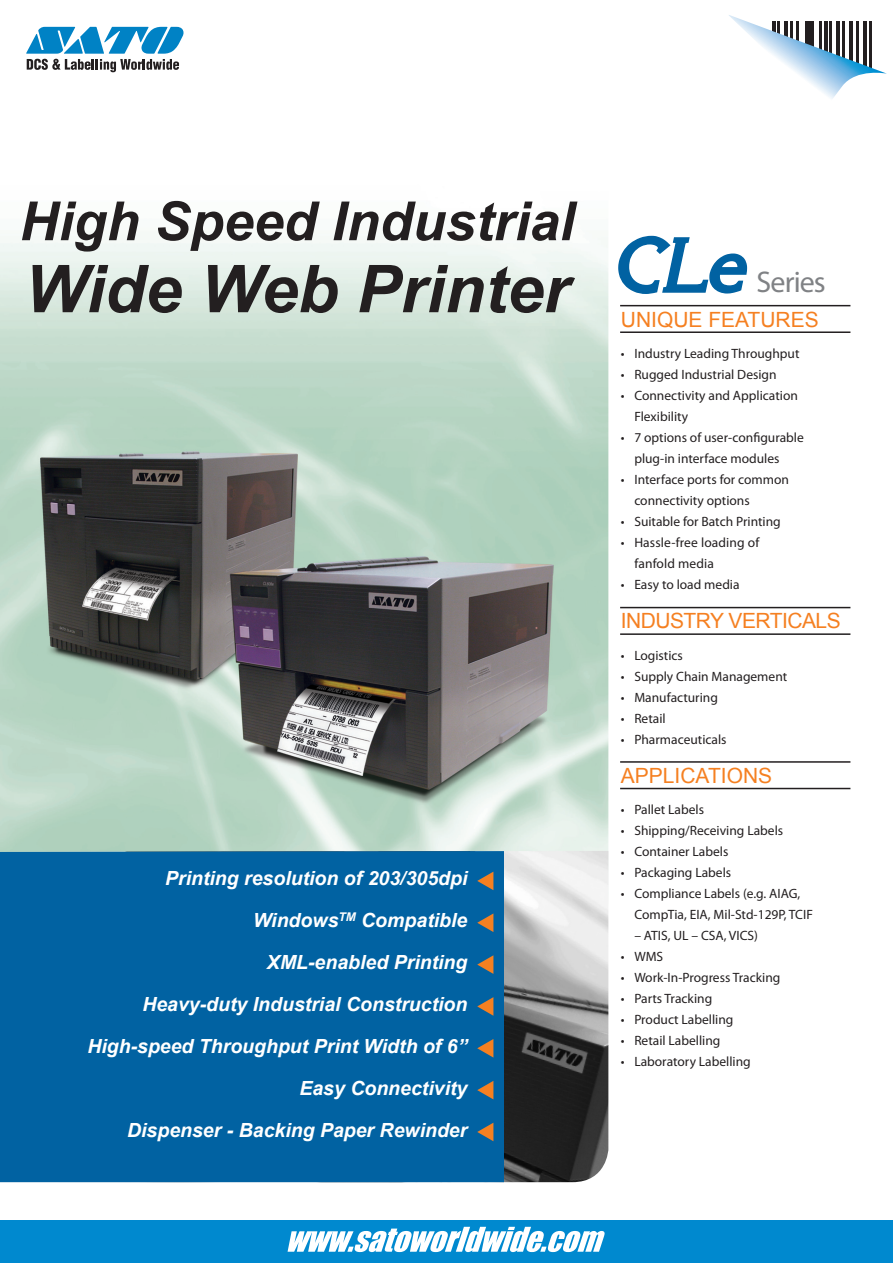
<style>
.page{position:relative;width:893px;height:1263px;background:#fff}
.page>*{position:absolute;margin:0;border:0;box-sizing:border-box;transform-origin:0 0}
.t1{font:italic 700 66px "Arial";color:#231f20}
.t2{font:italic 700 54px "Arial";color:#231f20}
.t3{font:30px "Myriad Pro";letter-spacing:-.03em;color:#808285}
.t4{font:21px "Arial";color:#f58021}
.t5{font:21px "Arial";letter-spacing:-.025em;color:#f58021}
.t6{font:italic 700 19.5px "Arial";color:#fff}
.t7{font:13.5px/21px "Myriad Pro";color:#231f20}
.s1{font-family:"Keira";font-weight:700;font-style:italic;font-size:67.5px;color:#0162a2}
</style>
<div class="page">
<img style="left:0;top:72px;width:608px;height:779px">
<img style="left:504px;top:851px;width:104px;height:331px">
<div style="left:0;top:851px;width:504px;height:331px;background:#0162a2"></div>
<svg style="left:477px;top:871px;width:16px;height:19px"></svg>
<svg style="left:477px;top:913px;width:16px;height:19px"></svg>
<svg style="left:477px;top:955px;width:16px;height:19px"></svg>
<svg style="left:477px;top:997px;width:16px;height:19px"></svg>
<svg style="left:477px;top:1039px;width:16px;height:18px"></svg>
<svg style="left:477px;top:1081px;width:16px;height:18px"></svg>
<svg style="left:477px;top:1123px;width:16px;height:18px"></svg>
<svg style="left:618px;top:235px;width:130px;height:59px"></svg>
<hr style="left:620px;top:305px;width:230px;height:1px;background:#231f20">
<hr style="left:620px;top:331px;width:230px;height:2px;background:#231f20">
<hr style="left:620px;top:607px;width:230px;height:1px;background:#231f20">
<hr style="left:620px;top:633px;width:230px;height:2px;background:#231f20">
<hr style="left:620px;top:761px;width:230px;height:2px;background:#231f20">
<hr style="left:620px;top:788px;width:230px;height:1px;background:#231f20">
<svg style="left:26px;top:27px;width:158px;height:45px"></svg>
<svg style="left:729px;top:15px;width:158px;height:84px"></svg>
<div style="left:0;top:1220px;width:892px;height:43px;background:#0089cf"></div>
<svg style="left:288px;top:1227px;width:317px;height:25px"></svg>
<p class="t2" style="left:20px;top:186px;width:557px">High Speed Industrial</p>
<p class="t1" style="left:25px;top:246px;width:546px">Wide Web Printer</p>
<p class="t6" style="left:165px;top:866px;width:304px">Printing resolution of 203/305dpi</p>
<p class="t6" style="left:253px;top:908px;width:216px">Windows<sup>TM</sup> Compatible</p>
<p class="t6" style="left:267px;top:950px;width:202px">XML-enabled Printing</p>
<p class="t6" style="left:142px;top:992px;width:327px">Heavy-duty Industrial Construction</p>
<p class="t6" style="left:87px;top:1034px;width:382px">High-speed Throughput Print Width of 6”</p>
<p class="t6" style="left:299px;top:1076px;width:169px">Easy Connectivity</p>
<p class="t6" style="left:127px;top:1118px;width:342px">Dispenser - Backing Paper Rewinder</p>
<p class="t3" style="left:612px;top:263px;width:215px"><span class="s1">CLe</span> Series</p>
<p class="t4" style="left:621px;top:306px;width:199px">UNIQUE FEATURES</p>
<p class="t7" style="left:621px;top:343px;width:180px">• Industry Leading Throughput</p>
<p class="t7" style="left:621px;top:364px;width:157px">• Rugged Industrial Design</p>
<p class="t7" style="left:634px;top:385px;width:165px;text-indent:-14px">• Connectivity and Application<br>Flexibility</p>
<p class="t7" style="left:634px;top:427px;width:171px;text-indent:-14px">• 7 options of user-configurable plug-in interface modules</p>
<p class="t7" style="left:634px;top:469px;width:156px;text-indent:-14px">• Interface ports for common connectivity options</p>
<p class="t7" style="left:621px;top:511px;width:161px">• Suitable for Batch Printing</p>
<p class="t7" style="left:634px;top:532px;width:127px;text-indent:-14px">• Hassle-free loading of fanfold media</p>
<p class="t7" style="left:621px;top:574px;width:120px">• Easy to load media</p>
<p class="t5" style="left:621px;top:607px;width:221px">INDUSTRY VERTICALS</p>
<p class="t7" style="left:621px;top:645px;width:64px">• Logistics</p>
<p class="t7" style="left:621px;top:666px;width:168px">• Supply Chain Management</p>
<p class="t7" style="left:621px;top:687px;width:99px">• Manufacturing</p>
<p class="t7" style="left:621px;top:708px;width:46px">• Retail</p>
<p class="t7" style="left:621px;top:729px;width:107px">• Pharmaceuticals</p>
<p class="t4" style="left:621px;top:762px;width:153px">APPLICATIONS</p>
<p class="t7" style="left:621px;top:799px;width:85px">• Pallet Labels</p>
<p class="t7" style="left:621px;top:820px;width:164px">• Shipping/Receiving Labels</p>
<p class="t7" style="left:621px;top:841px;width:109px">• Container Labels</p>
<p class="t7" style="left:621px;top:862px;width:112px">• Packaging Labels</p>
<p class="t7" style="left:621px;top:883px;width:181px">• Compliance Labels (e.g. AIAG,</p>
<p class="t7" style="left:634px;top:904px;width:180px">CompTia, EIA, Mil-Std-129P, TCIF</p>
<p class="t7" style="left:634px;top:925px;width:125px">– ATIS, UL – CSA, VICS)</p>
<p class="t7" style="left:621px;top:946px;width:44px">• WMS</p>
<p class="t7" style="left:621px;top:967px;width:161px">• Work-In-Progress Tracking</p>
<p class="t7" style="left:621px;top:988px;width:93px">• Parts Tracking</p>
<p class="t7" style="left:621px;top:1009px;width:114px">• Product Labelling</p>
<p class="t7" style="left:621px;top:1030px;width:101px">• Retail Labelling</p>
<p class="t7" style="left:621px;top:1051px;width:131px">• Laboratory Labelling</p>
</div>
